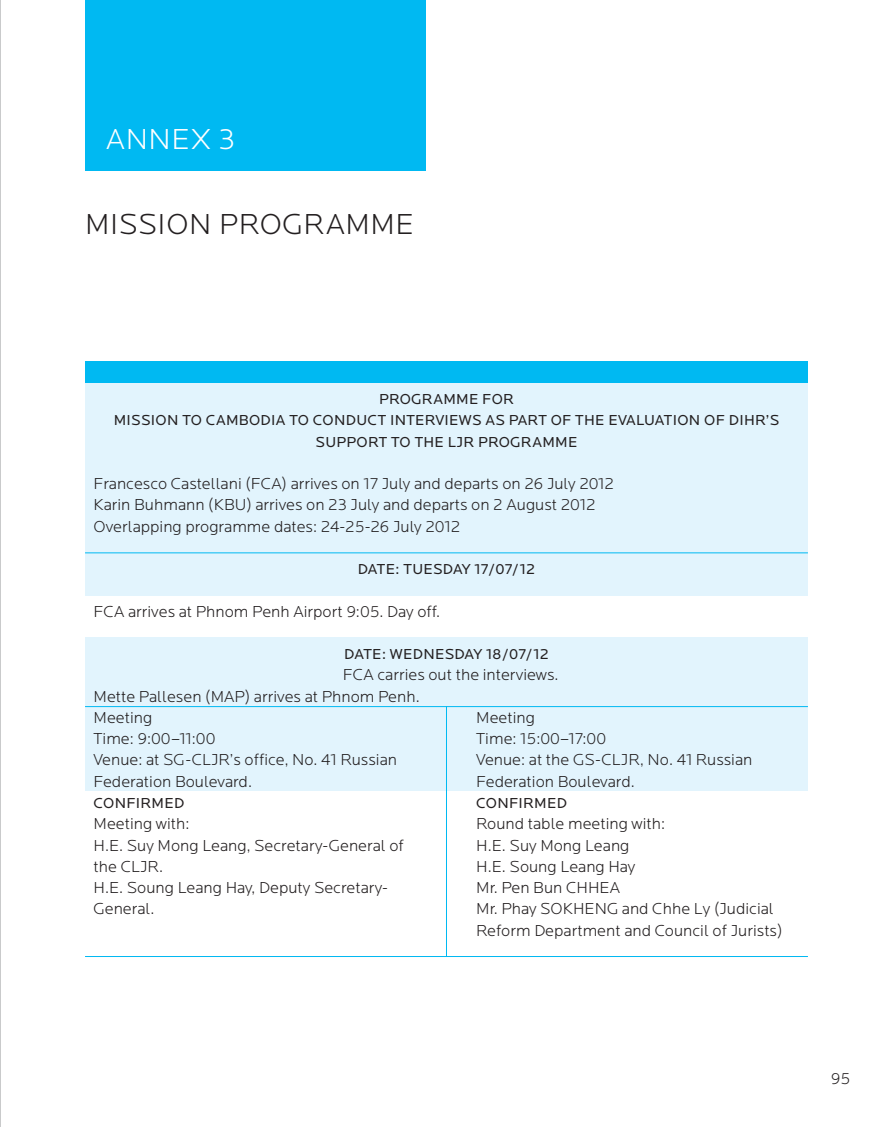
<style>
.page{position:relative;width:893px;height:1127px;background:#fff}
.page>*{position:absolute;margin:0;border:0;box-sizing:border-box;transform-origin:0 0}
.t1{font:300 30px "Locator";letter-spacing:.02em;color:#231f20}
.t2{font:300 30px "Locator";color:#fff}
.t3{font:300 16.5px/21.3px "Locator";color:#231f20}
.t4{font:15px/21.3px "Locator";letter-spacing:.02em;color:#231f20}
</style>
<div class="page">
<hr style="left:0;top:0;width:1px;height:1127px;background:#949698">
<div style="left:85px;top:0;width:340px;height:170px;background:#00b9f2"></div>
<div style="left:85px;top:383px;width:723px;height:212px;background:#e2f4fd"></div>
<div style="left:85px;top:638px;width:723px;height:153px;background:#e2f4fd"></div>
<div style="left:85px;top:361px;width:723px;height:22px;background:#00b9f2"></div>
<hr style="left:85px;top:552px;width:723px;height:1px;background:#00b9f2">
<hr style="left:85px;top:706px;width:723px;height:1px;background:#00b9f2">
<hr style="left:85px;top:956px;width:723px;height:1px;background:#00b9f2">
<hr style="left:446px;top:706px;width:1px;height:251px;background:#00b9f2">
<h1 class="t2" style="left:106px;top:123px;width:130px">Annex 3</h1>
<h1 class="t1" style="left:85px;top:208px;width:325px">M ission programme</h1>
<p class="t4" style="left:114px;top:389px;width:406px;text-indent:369px">FOR<br>MISSION TO CAMBODIA TO CONDUCT I NTERVI EWS AS PART</p>
<p class="t4" style="left:379px;top:389px;width:77px">PROGRAMME</p>
<p class="t4" style="left:551px;top:410px;width:230px">OF THE EVALUATION OF DIH R’S</p>
<p class="t4" style="left:316px;top:431px;width:206px">SUPPORT TO THE LJR PROGRA</p>
<p class="t4" style="left:542px;top:431px;width:37px">MME</p>
<p class="t3" style="left:94px;top:473px;width:522px;text-indent:188px">) arrives on 17 July and departs on 26 July 2012<br>Karin Buhmann (KBU) arrives on 23 July and departs on 2 August 2012<br>Overlapping programme dates: 24-25-26 July 2012</p>
<p class="t4" style="left:358px;top:559px;width:10px">DAT</p>
<p class="t4" style="left:386px;top:559px;width:151px">E: TUESDAY 17/07/12</p>
<p class="t3" style="left:94px;top:601px;width:11px">FCA</p>
<p class="t3" style="left:128px;top:601px;width:314px">arrives at Phnom Penh Airport 9:05. Day off.</p>
<p class="t4" style="left:344px;top:644px;width:10px">DAT</p>
<p class="t4" style="left:372px;top:644px;width:178px">E: WEDNESDAY 18/07/12</p>
<p class="t3" style="left:343px;top:665px;width:11px">FCA</p>
<p class="t3" style="left:94px;top:473px;width:169px">Francesco Castellani (FCA</p>
<p class="t3" style="left:94px;top:665px;width:466px;text-indent:284px">carries out the interviews.<br>M ette Pallesen (MAP) arrives at Phnom Penh.</p>
<p class="t3" style="left:94px;top:707px;width:305px">Meeting<br>Time: 9:00–11:00<br>Venue: at SG -CLJR’s office, No. 41 Russian<br>Federation Boulevard.</p>
<p class="t4" style="left:94px;top:793px;width:12px">CONF</p>
<p class="t4" style="left:136px;top:793px;width:27px">IRMED</p>
<p class="t3" style="left:94px;top:814px;width:312px">Meeting with:<br>H.E. Suy Mong Leang, Secretary-General of the CLJR.<br>H.E. Soung Leang Hay, Deputy Secretary-<br>General.</p>
<p class="t3" style="left:476px;top:707px;width:278px">Meeting<br>Time: 15:00–17:00<br>Venue: at the GS-CLJR, No. 41 Russian<br>Federation Boulevard.</p>
<p class="t4" style="left:476px;top:793px;width:12px">CONF</p>
<p class="t4" style="left:519px;top:793px;width:27px">IRMED</p>
<p class="t3" style="left:476px;top:814px;width:308px">Round table meeting with:<br>H.E. Suy Mong Leang<br>H.E. Soung Leang Hay<br>M r. Pen Bun CHHEA<br>M r. Phay SOKHENG and Chhe Ly (Judicial<br>Reform Department and Council of Jurists)</p>
<p class="t3" style="left:831px;top:1069px;width:21px">95</p>
</div>
